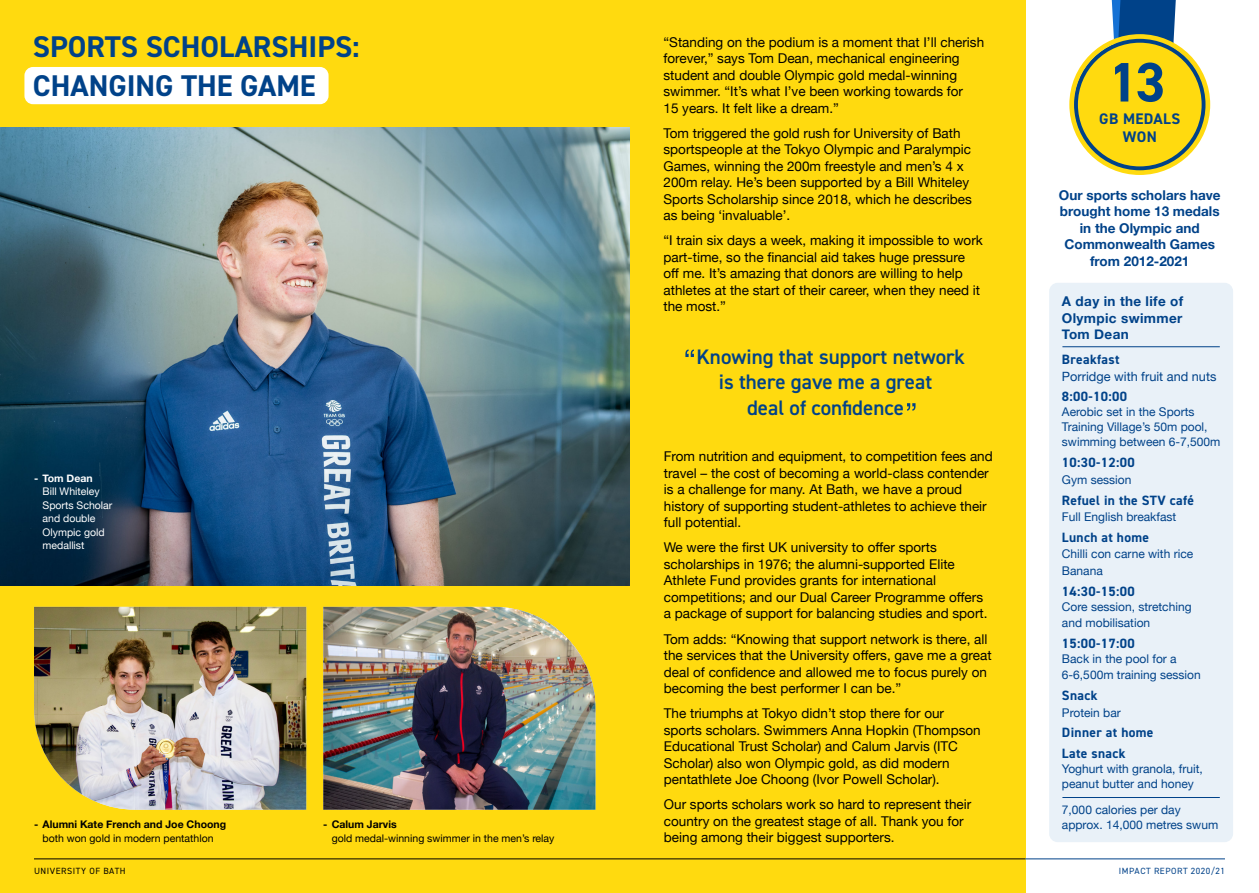
<style>
.page{position:relative;width:1259px;height:893px;background:#fff}
.page>*{position:absolute;margin:0;border:0;box-sizing:border-box;transform-origin:0 0}
.t1{font:700 55.8px "DIN2014";color:#004289}
.t2{font:700 30px "DIN2014";color:#004289}
.Quote__Small_Red{font:600 21px/25.5px "DIN2014";color:#004289;text-align:center}
.t3{font:700 15.3px "DIN2014";letter-spacing:.025em;color:#004289}
.Body_Copy_9pt{font:13.5px/16.5px "Helvetica Neue";color:#000}
.Body_Copy_9pt-2{font:700 13.5px/16.5px "Helvetica Neue";color:#004289;text-align:center}
.Body_Copy_9pt-3{font:700 13.5px "DIN2014";letter-spacing:.025em;color:#004289}
.Body_Copy_9pt-4{font:12.75px "Helvetica Neue";color:#004289}
.Body_Copy_9pt-5{font:12px/15px "Helvetica Neue";color:#004289}
.t4{font:10.5px/13.5px "Helvetica Neue";color:#fff}
.t5{font:700 10.5px/13.5px "Helvetica Neue";color:#000;text-align:center}
.t6{font:10.5px/13.5px "Helvetica Neue";color:#000}
.t7{font:9px "DIN2014";letter-spacing:.06em;color:#004289}
.t8{font:9px "DIN2014";letter-spacing:.06em;color:#000}
.s1{font-weight:700}
.s2{font-weight:400}
</style>
<div class="page">
<div style="left:0;top:0;width:1025px;height:893px;background:#ffda0f"></div>
<hr style="left:34px;top:859px;width:991px;height:1px;background:#000">
<div style="left:1049px;top:283px;width:184px;height:559px;background:#e9f1f8;border-radius:9px"></div>
<img style="left:0;top:128px;width:629px;height:458px">
<svg style="left:907px;top:403px;width:8px;height:8px"></svg>
<svg style="left:685px;top:350px;width:9px;height:7px"></svg>
<div style="left:24px;top:67px;width:304px;height:37px;background:#fff;border-radius:9px"></div>
<img style="left:34px;top:607px;width:272px;height:203px">
<img style="left:323px;top:607px;width:272px;height:203px">
<svg style="left:1069px;top:0;width:141px;height:175px"></svg>
<hr style="left:1025px;top:859px;width:200px;height:1px;background:#004289">
<hr style="left:1062px;top:797px;width:157px;height:1px;background:#004289">
<hr style="left:1062px;top:346px;width:157px;height:1px;background:#004289">
<p class="t2" style="left:33px;top:27px;width:328px">SPORTS SCHOLARSHIPS:</p>
<p class="t2" style="left:33px;top:66px;width:284px">CHANGING THE GAME</p>
<p class="Body_Copy_9pt" style="left:663px;top:35px;width:322px">“Standing on the podium is a moment that I’ll cherish forever,” says Tom Dean, mechanical engineering student and double Olympic gold medal-winning swimmer. “It’s what I’ve been working towards for<br>15 years. It felt like a dream.”</p>
<p class="Body_Copy_9pt" style="left:663px;top:126px;width:310px">Tom triggered the gold rush for University of Bath sportspeople at the Tokyo Olympic and Paralympic Games, winning the 200m freestyle and men’s 4 x 200m relay. He’s been supported by a Bill Whiteley Sports Scholarship since 2018, which he describes as being ‘invaluable’.</p>
<p class="Body_Copy_9pt" style="left:663px;top:233px;width:321px">“I train six days a week, making it impossible to work part-time, so the financial aid takes huge pressure off me. It’s amazing that donors are willing to help athletes at the start of their career, when they need it the most.”</p>
<p class="t1" style="left:1108px;top:45px;width:59px">13</p>
<p class="t3" style="left:1099px;top:108px;width:82px">GB MEDALS</p>
<p class="t3" style="left:1122px;top:127px;width:36px">WON</p>
<p class="Body_Copy_9pt-2" style="left:1059px;top:187px;width:163px">Our sports scholars have brought home 13 medals in the Olympic and<br>Commonwealth Games from 2012-2021</p>
<p class="Body_Copy_9pt-2" style="left:1062px;top:293px;width:123px;text-align:justify">A day in the life of Olympic swimmer Tom Dean</p>
<p class="Body_Copy_9pt-3" style="left:1062px;top:351px;width:59px">Breakfast</p>
<p class="Body_Copy_9pt-4" style="left:1062px;top:367px;width:156px">Porridge with fruit and nuts</p>
<p class="Body_Copy_9pt-3" style="left:1062px;top:388px;width:67px">8:00-10:00</p>
<p class="Body_Copy_9pt-5" style="left:1062px;top:405px;width:160px">Aerobic set in the Sports<br>Training Village’s 50m pool, swimming between 6-7,500m</p>
<p class="Body_Copy_9pt-3" style="left:1062px;top:454px;width:74px">10:30-12:00</p>
<p class="Body_Copy_9pt-5" style="left:1062px;top:473px;width:71px">Gym session</p>
<p class="Body_Copy_9pt-3" style="left:1062px;top:491px;width:134px">Refuel in the STV café</p>
<p class="Body_Copy_9pt-5" style="left:1062px;top:510px;width:116px">Full English breakfast</p>
<p class="Body_Copy_9pt-3" style="left:1062px;top:528px;width:89px">Lunch at home</p>
<p class="Body_Copy_9pt-5" style="left:1062px;top:546px;width:133px;line-height:16.5px">Chilli con carne with rice<br>Banana</p>
<p class="Body_Copy_9pt-3" style="left:1062px;top:582px;width:74px">14:30-15:00</p>
<p class="Body_Copy_9pt-5" style="left:1062px;top:599px;width:131px;line-height:16.5px">Core session, stretching and mobilisation</p>
<p class="Body_Copy_9pt-3" style="left:1062px;top:634px;width:74px">15:00-17:00</p>
<p class="Body_Copy_9pt-5" style="left:1062px;top:651px;width:140px;line-height:16.5px">Back in the pool for a<br>6-6,500m training session</p>
<p class="Body_Copy_9pt-3" style="left:1062px;top:686px;width:37px">Snack</p>
<p class="Body_Copy_9pt-5" style="left:1062px;top:705px;width:60px">Protein bar</p>
<p class="Body_Copy_9pt-3" style="left:1062px;top:724px;width:93px">Dinner at home</p>
<p class="Body_Copy_9pt-3" style="left:1062px;top:744px;width:65px">Late snack</p>
<p class="Body_Copy_9pt-5" style="left:1062px;top:762px;width:142px">Yoghurt with granola, fruit, peanut butter and honey</p>
<p class="Body_Copy_9pt-5" style="left:1062px;top:803px;width:158px">7,000 calories per day approx. 14,000 metres swum</p>
<p class="Quote__Small_Red" style="left:696px;top:344px;width:270px">Knowing that support network is there gave me a great<br>deal of confidence</p>
<p class="Body_Copy_9pt" style="left:664px;top:449px;width:330px">From nutrition and equipment, to competition fees and travel – the cost of becoming a world-class contender is a challenge for many. At Bath, we have a proud history of supporting student-athletes to achieve their full potential.</p>
<p class="Body_Copy_9pt" style="left:664px;top:540px;width:325px">We were the first UK university to offer sports scholarships in 1976; the alumni-supported Elite Athlete Fund provides grants for international competitions; and our Dual Career Programme offers a package of support for balancing studies and sport.</p>
<p class="Body_Copy_9pt" style="left:664px;top:631px;width:329px">Tom adds: “Knowing that support network is there, all the services that the University offers, gave me a great deal of confidence and allowed me to focus purely on becoming the best performer I can be.”</p>
<p class="Body_Copy_9pt" style="left:664px;top:706px;width:318px">The triumphs at Tokyo didn’t stop there for our sports scholars. Swimmers Anna Hopkin (Thompson Educational Trust Scholar) and Calum Jarvis (ITC Scholar) also won Olympic gold, as did modern pentathlete Joe Choong (Ivor Powell Scholar).</p>
<p class="Body_Copy_9pt" style="left:664px;top:797px;width:309px">Our sports scholars work so hard to represent their country on the greatest stage of all. Thank you for being among their biggest supporters.</p>
<p class="t4" style="left:43px;top:472px;width:71px;text-indent:-9px"><span class="s1">‐ Tom Dean<br></span>Bill Whiteley<br>Sports Scholar and double<br>Olympic gold medallist</p>
<p class="t5" style="left:34px;top:818px;width:194px">‐ Alumni Kate French and Joe Choong <span class="s2">both won gold in modern pentathlon</span></p>
<p class="t6" style="left:332px;top:819px;width:224px;text-indent:-9px"><span class="s1">‐ Calum Jarvis<br></span>gold medal-winning swimmer in the men’s relay</p>
<p class="t8" style="left:34px;top:865px;width:93px">UNIVERSITY OF BATH</p>
<p class="t7" style="left:1118px;top:865px;width:108px">IMPACT REPORT 2020/21</p>
</div>
